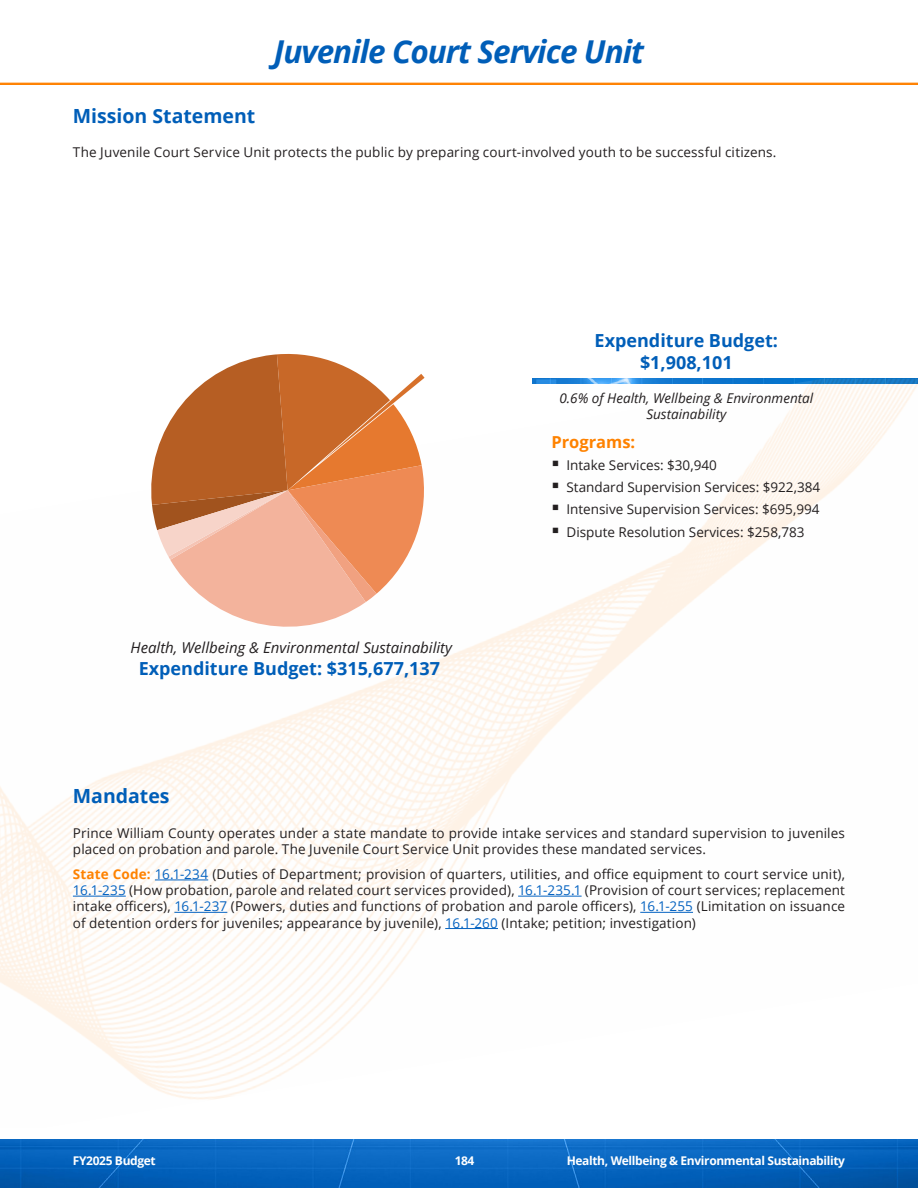
<style>
.page{position:relative;width:918px;height:1188px;background:#fff}
.page>*{position:absolute;margin:0;border:0;box-sizing:border-box;transform-origin:0 0}
.Head_2{font:italic 700 31.5px "Open Sans";letter-spacing:-.03em;color:#005eb8}
.Heading_L1{font:700 19.5px "Open Sans";color:#005eb8}
.EB_Heading{font:700 18px/21.6px "Open Sans";color:#005eb8;text-align:center}
.EB_Heading_2{font:700 16.5px "Open Sans";color:#ff8200}
.t1{font:italic 15px "Open Sans";color:#231f20}
.Body{font:13.5px/16.2px "Open Sans";letter-spacing:.01em;color:#231f20}
.EB_Quote{font:italic 13.5px/16.2px "Open Sans";color:#231f20;text-align:center}
.t2{font:700 12px "Open Sans";letter-spacing:-.03em;color:#fff}
.s1{font-weight:700;color:#ff8200}
.s2{color:#0563c1}
</style>
<div class="page">
<img style="left:0;top:82px;width:918px;height:3px">
<img style="left:0;top:1139px;width:918px;height:49px">
<img style="left:0;top:379px;width:918px;height:721px">
<svg style="left:144px;top:353px;width:287px;height:280px"></svg>
<hr style="left:155px;top:880px;width:53px;height:1px;background:#0563c1">
<hr style="left:73px;top:896px;width:53px;height:1px;background:#0563c1">
<hr style="left:518px;top:896px;width:64px;height:1px;background:#0563c1">
<hr style="left:174px;top:912px;width:53px;height:1px;background:#0563c1">
<hr style="left:640px;top:912px;width:53px;height:1px;background:#0563c1">
<hr style="left:445px;top:928px;width:53px;height:1px;background:#0563c1">
<svg style="left:560px;top:470px;width:18px;height:1px"></svg>
<svg style="left:560px;top:492px;width:18px;height:1px"></svg>
<svg style="left:560px;top:514px;width:18px;height:1px"></svg>
<svg style="left:560px;top:537px;width:18px;height:1px"></svg>
<p class="Head_2" style="left:274px;top:29px;width:372px">Juvenile Court Service Unit</p>
<p class="Heading_L1" style="left:73px;top:102px;width:184px">Mission Statement</p>
<p class="Body" style="left:73px;top:144px;width:705px">The Juvenile Court Service Unit protects the public by preparing court-involved youth to be successful citizens.</p>
<p class="t1" style="left:131px;top:638px;width:323px">Health, Wellbeing &amp; Environmental Sustainability</p>
<h3 class="EB_Heading" style="left:139px;top:657px;width:303px">Expenditure Budget: $315,677,137</h3>
<p class="EB_Heading" style="left:595px;top:329px;width:185px">Expenditure Budget: $1,908,101</p>
<p class="EB_Quote" style="left:559px;top:389px;width:255px">0.6% of Health, Wellbeing &amp; Environmental<br>Sustainability</p>
<p class="EB_Heading_2" style="left:551px;top:430px;width:85px">Programs:</p>
<p class="Body" style="left:551px;top:457px;width:167px">▪ Intake Services: $30,940</p>
<p class="Body" style="left:551px;top:479px;width:270px">▪ Standard Supervision Services: $922,384</p>
<p class="Body" style="left:551px;top:501px;width:270px">▪ Intensive Supervision Services: $695,994</p>
<p class="Body" style="left:551px;top:523px;width:255px">▪ Dispute Resolution Services: $258,783</p>
<p class="Heading_L1" style="left:73px;top:782px;width:98px">Mandates</p>
<p class="Body" style="left:73px;top:824px;width:774px">Prince William County operates under a state mandate to provide intake services and standard supervision to juveniles placed on probation and parole. The Juvenile Court Service Unit provides these mandated services.</p>
<p class="Body" style="left:73px;top:866px;width:774px;text-align:justify"><span class="s1">State Code:</span> <span class="s2">16.1-234</span> (Duties of Department; provision of quarters, utilities, and office equipment to court service unit), <span class="s2">16.1-235</span> (How probation, parole and related court services provided), <span class="s2">16.1-235.1</span> (Provision of court services; replacement intake officers), <span class="s2">16.1-237</span> (Powers, duties and functions of probation and parole officers), <span class="s2">16.1-255</span> (Limitation on issuance of detention orders for juveniles; appearance by juvenile), <span class="s2">16.1-260</span> (Intake; petition; investigation)</p>
<p class="t2" style="left:73px;top:1152px;width:84px">FY2025 Budget</p>
<p class="t2" style="left:455px;top:1152px;width:21px">184</p>
<p class="t2" style="left:567px;top:1152px;width:280px">Health, Wellbeing &amp; Environmental Sustainability</p>
</div>
